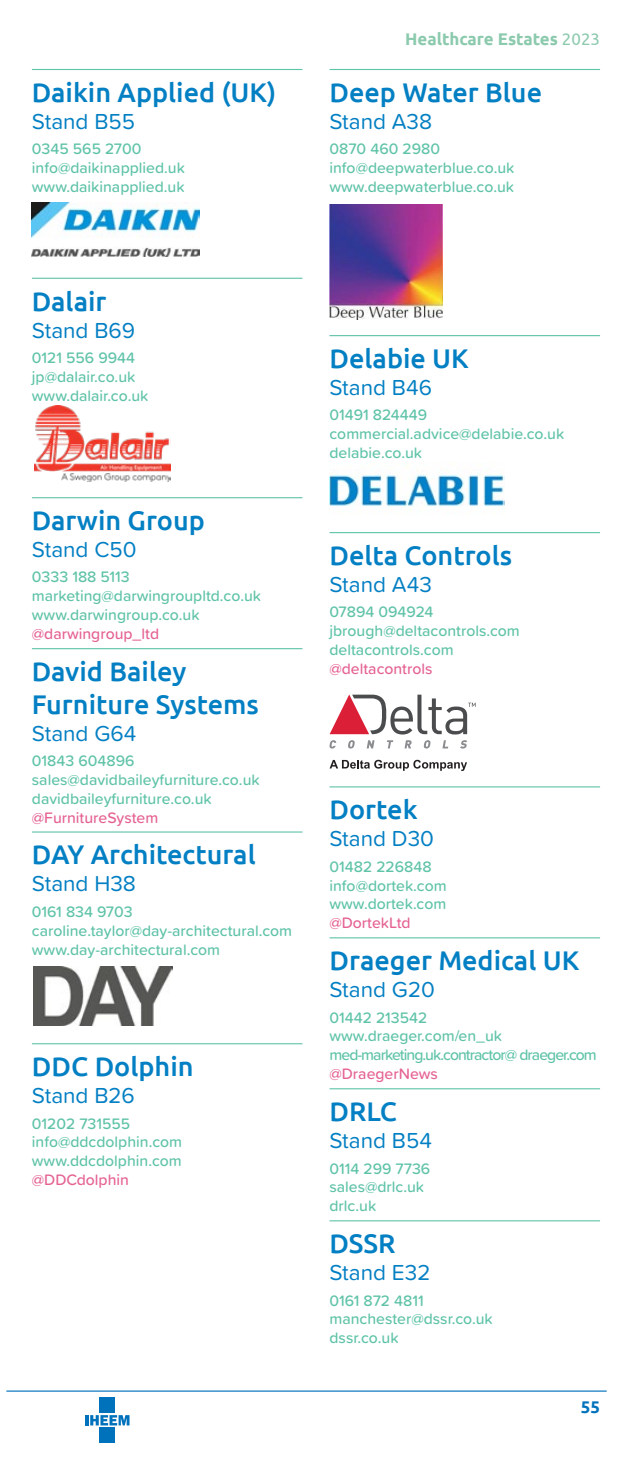
<style>
.page{position:relative;width:632px;height:1467px;background:#fff}
.page>*{position:absolute;margin:0;border:0;box-sizing:border-box;transform-origin:0 0}
.HCE23_Company_name{font:500 27px/32.4px "Ubuntu";color:#037fc3}
.HCE23_Stand_Number{font:22.5px "Proxima Soft";color:#037fc3}
.t1{font:700 16.88px "Ubuntu";color:#8ccaae}
.t2{font:700 16.88px "Ubuntu";color:#0072bc}
.COS22_Address_no_space_below{font:500 15.75px "Proxima Soft";color:#5fc3a8}
.COS22_Adress_space_below{font:500 15.75px "Proxima Soft";color:#e56293}
.COS22_Address_no_space_below-2{font:500 15.75px "Proxima Soft";letter-spacing:-.06em;color:#5fc3a8}
.s1{font-weight:400}
</style>
<div class="page">
<hr style="left:6px;top:1390px;width:600px;height:2px;background:#0072bc">
<svg style="left:85px;top:1415px;width:44px;height:10px"></svg>
<div style="left:100px;top:1398px;width:15px;height:15px;background:#0072bc"></div>
<div style="left:100px;top:1428px;width:15px;height:15px;background:#0072bc"></div>
<hr style="left:32px;top:69px;width:270px;height:1px;background:#5fc3a8">
<hr style="left:32px;top:278px;width:270px;height:1px;background:#5fc3a8">
<hr style="left:32px;top:497px;width:270px;height:1px;background:#5fc3a8">
<hr style="left:32px;top:648px;width:270px;height:1px;background:#5fc3a8">
<hr style="left:32px;top:831px;width:270px;height:2px;background:#5fc3a8">
<hr style="left:32px;top:1043px;width:270px;height:1px;background:#5fc3a8">
<img style="left:32px;top:202px;width:168px;height:55px">
<img style="left:35px;top:405px;width:135px;height:77px">
<img style="left:34px;top:967px;width:138px;height:58px">
<hr style="left:329px;top:69px;width:271px;height:1px;background:#5fc3a8">
<hr style="left:329px;top:335px;width:271px;height:1px;background:#5fc3a8">
<hr style="left:329px;top:532px;width:271px;height:1px;background:#5fc3a8">
<hr style="left:329px;top:786px;width:271px;height:1px;background:#5fc3a8">
<hr style="left:329px;top:937px;width:271px;height:1px;background:#5fc3a8">
<hr style="left:329px;top:1088px;width:271px;height:1px;background:#5fc3a8">
<hr style="left:329px;top:1220px;width:271px;height:1px;background:#5fc3a8">
<img style="left:329px;top:205px;width:113px;height:115px">
<img style="left:329px;top:470px;width:175px;height:40px">
<svg style="left:329px;top:760px;width:138px;height:11px"></svg>
<svg style="left:329px;top:740px;width:7px;height:9px"></svg>
<svg style="left:348px;top:740px;width:7px;height:9px"></svg>
<svg style="left:366px;top:740px;width:8px;height:8px"></svg>
<svg style="left:387px;top:740px;width:6px;height:8px"></svg>
<svg style="left:404px;top:740px;width:7px;height:8px"></svg>
<svg style="left:423px;top:740px;width:7px;height:9px"></svg>
<svg style="left:442px;top:740px;width:6px;height:8px"></svg>
<svg style="left:460px;top:740px;width:7px;height:9px"></svg>
<svg style="left:329px;top:694px;width:146px;height:40px"></svg>
<p class="HCE23_Company_name" style="left:32px;top:75px;width:246px">Daikin Applied (UK)</p>
<p class="HCE23_Stand_Number" style="left:32px;top:105px;width:105px">Stand B55</p>
<p class="COS22_Address_no_space_below" style="left:32px;top:137px;width:111px">0345 565 2700</p>
<p class="COS22_Address_no_space_below" style="left:32px;top:156px;width:154px">info@daikinapplied.uk</p>
<p class="COS22_Address_no_space_below" style="left:32px;top:175px;width:154px">www.daikinapplied.uk</p>
<p class="t1" style="left:405px;top:29px;width:196px">Healthcare Estates <span class="s1">2023</span></p>
<p class="HCE23_Company_name" style="left:329px;top:75px;width:214px">Deep Water Blue</p>
<p class="HCE23_Stand_Number" style="left:329px;top:105px;width:104px">Stand A38</p>
<p class="COS22_Address_no_space_below" style="left:329px;top:137px;width:112px">0870 460 2980</p>
<p class="COS22_Address_no_space_below" style="left:329px;top:156px;width:186px">info@deepwaterblue.co.uk</p>
<p class="COS22_Address_no_space_below" style="left:329px;top:175px;width:186px">www.deepwaterblue.co.uk</p>
<p class="HCE23_Company_name" style="left:32px;top:284px;width:76px">Dalair</p>
<p class="HCE23_Stand_Number" style="left:32px;top:313px;width:105px">Stand B69</p>
<p class="COS22_Address_no_space_below" style="left:32px;top:346px;width:105px">0121 556 9944</p>
<p class="COS22_Address_no_space_below" style="left:32px;top:365px;width:105px">jp@dalair.co.uk</p>
<p class="COS22_Address_no_space_below" style="left:32px;top:384px;width:118px">www.dalair.co.uk</p>
<p class="HCE23_Company_name" style="left:32px;top:503px;width:174px">Darwin Group</p>
<p class="HCE23_Stand_Number" style="left:32px;top:533px;width:106px">Stand C50</p>
<p class="COS22_Address_no_space_below" style="left:32px;top:565px;width:99px">0333 188 5113</p>
<p class="COS22_Address_no_space_below" style="left:32px;top:584px;width:230px">marketing@darwingroupltd.co.uk</p>
<p class="COS22_Address_no_space_below" style="left:32px;top:603px;width:169px">www.darwingroup.co.uk</p>
<p class="COS22_Adress_space_below" style="left:32px;top:622px;width:129px">@darwingroup_ltd</p>
<p class="HCE23_Company_name" style="left:32px;top:654px;width:228px">David Bailey<br>Furniture Systems</p>
<p class="HCE23_Stand_Number" style="left:32px;top:716px;width:106px">Stand G64</p>
<p class="COS22_Address_no_space_below" style="left:32px;top:749px;width:104px">01843 604896</p>
<p class="COS22_Address_no_space_below" style="left:32px;top:768px;width:229px">sales@davidbaileyfurniture.co.uk</p>
<p class="COS22_Address_no_space_below" style="left:32px;top:787px;width:181px">davidbaileyfurniture.co.uk</p>
<p class="COS22_Adress_space_below" style="left:32px;top:805px;width:128px">@FurnitureSystem</p>
<p class="HCE23_Company_name" style="left:32px;top:838px;width:225px">DAY Architectural</p>
<p class="HCE23_Stand_Number" style="left:32px;top:867px;width:106px">Stand H38</p>
<p class="COS22_Address_no_space_below" style="left:32px;top:900px;width:102px">0161 834 9703</p>
<p class="COS22_Address_no_space_below" style="left:32px;top:919px;width:261px">caroline.taylor@day-architectural.com</p>
<p class="COS22_Address_no_space_below" style="left:32px;top:937px;width:190px">www.day-architectural.com</p>
<p class="HCE23_Company_name" style="left:32px;top:1049px;width:163px">DDC Dolphin</p>
<p class="HCE23_Stand_Number" style="left:32px;top:1079px;width:104px">Stand B26</p>
<p class="COS22_Address_no_space_below" style="left:32px;top:1111px;width:100px">01202 731555</p>
<p class="COS22_Address_no_space_below" style="left:32px;top:1130px;width:152px">info@ddcdolphin.com</p>
<p class="COS22_Address_no_space_below" style="left:32px;top:1149px;width:151px">www.ddcdolphin.com</p>
<p class="COS22_Adress_space_below" style="left:32px;top:1168px;width:99px">@DDCdolphin</p>
<p class="HCE23_Company_name" style="left:329px;top:341px;width:141px">Delabie UK</p>
<p class="HCE23_Stand_Number" style="left:329px;top:371px;width:104px">Stand B46</p>
<p class="COS22_Address_no_space_below" style="left:329px;top:403px;width:99px">01491 824449</p>
<p class="COS22_Address_no_space_below" style="left:329px;top:422px;width:236px">commercial.advice@delabie.co.uk</p>
<p class="COS22_Address_no_space_below" style="left:329px;top:441px;width:94px">delabie.co.uk</p>
<p class="HCE23_Company_name" style="left:329px;top:538px;width:184px">Delta Controls</p>
<p class="HCE23_Stand_Number" style="left:329px;top:568px;width:104px">Stand A43</p>
<p class="COS22_Address_no_space_below" style="left:329px;top:600px;width:105px">07894 094924</p>
<p class="COS22_Address_no_space_below" style="left:329px;top:619px;width:192px">jbrough@deltacontrols.com</p>
<p class="COS22_Address_no_space_below" style="left:329px;top:638px;width:125px">deltacontrols.com</p>
<p class="COS22_Adress_space_below" style="left:329px;top:657px;width:104px">@deltacontrols</p>
<p class="HCE23_Company_name" style="left:329px;top:793px;width:89px">Dortek</p>
<p class="HCE23_Stand_Number" style="left:329px;top:822px;width:106px">Stand D30</p>
<p class="COS22_Address_no_space_below" style="left:329px;top:855px;width:104px">01482 226848</p>
<p class="COS22_Address_no_space_below" style="left:329px;top:873px;width:119px">info@dortek.com</p>
<p class="COS22_Address_no_space_below" style="left:329px;top:892px;width:118px">www.dortek.com</p>
<p class="COS22_Adress_space_below" style="left:329px;top:911px;width:83px">@DortekLtd</p>
<p class="HCE23_Company_name" style="left:329px;top:943px;width:251px">Draeger Medical UK</p>
<p class="HCE23_Stand_Number" style="left:329px;top:973px;width:107px">Stand G20</p>
<p class="COS22_Address_no_space_below" style="left:329px;top:1005px;width:99px">01442 213542</p>
<p class="COS22_Address_no_space_below" style="left:329px;top:1024px;width:174px">www.draeger.com/en_uk</p>
<p class="COS22_Address_no_space_below-2" style="left:329px;top:1043px;width:269px">med-marketing.uk.contractor@ draeger.com</p>
<p class="COS22_Adress_space_below" style="left:329px;top:1062px;width:110px">@DraegerNews</p>
<p class="HCE23_Company_name" style="left:329px;top:1094px;width:69px">DRLC</p>
<p class="HCE23_Stand_Number" style="left:329px;top:1124px;width:104px">Stand B54</p>
<p class="COS22_Address_no_space_below" style="left:329px;top:1156px;width:102px">0114 299 7736</p>
<p class="COS22_Address_no_space_below" style="left:329px;top:1175px;width:96px">sales@drlc.uk</p>
<p class="COS22_Address_no_space_below" style="left:329px;top:1194px;width:48px">drlc.uk</p>
<p class="HCE23_Company_name" style="left:329px;top:1226px;width:67px">DSSR</p>
<p class="HCE23_Stand_Number" style="left:329px;top:1256px;width:102px">Stand E32</p>
<p class="COS22_Address_no_space_below" style="left:329px;top:1288px;width:96px">0161 872 4811</p>
<p class="COS22_Address_no_space_below" style="left:329px;top:1307px;width:165px">manchester@dssr.co.uk</p>
<p class="COS22_Address_no_space_below" style="left:329px;top:1326px;width:70px">dssr.co.uk</p>
<p class="t2" style="left:580px;top:1397px;width:21px">55</p>
</div>
